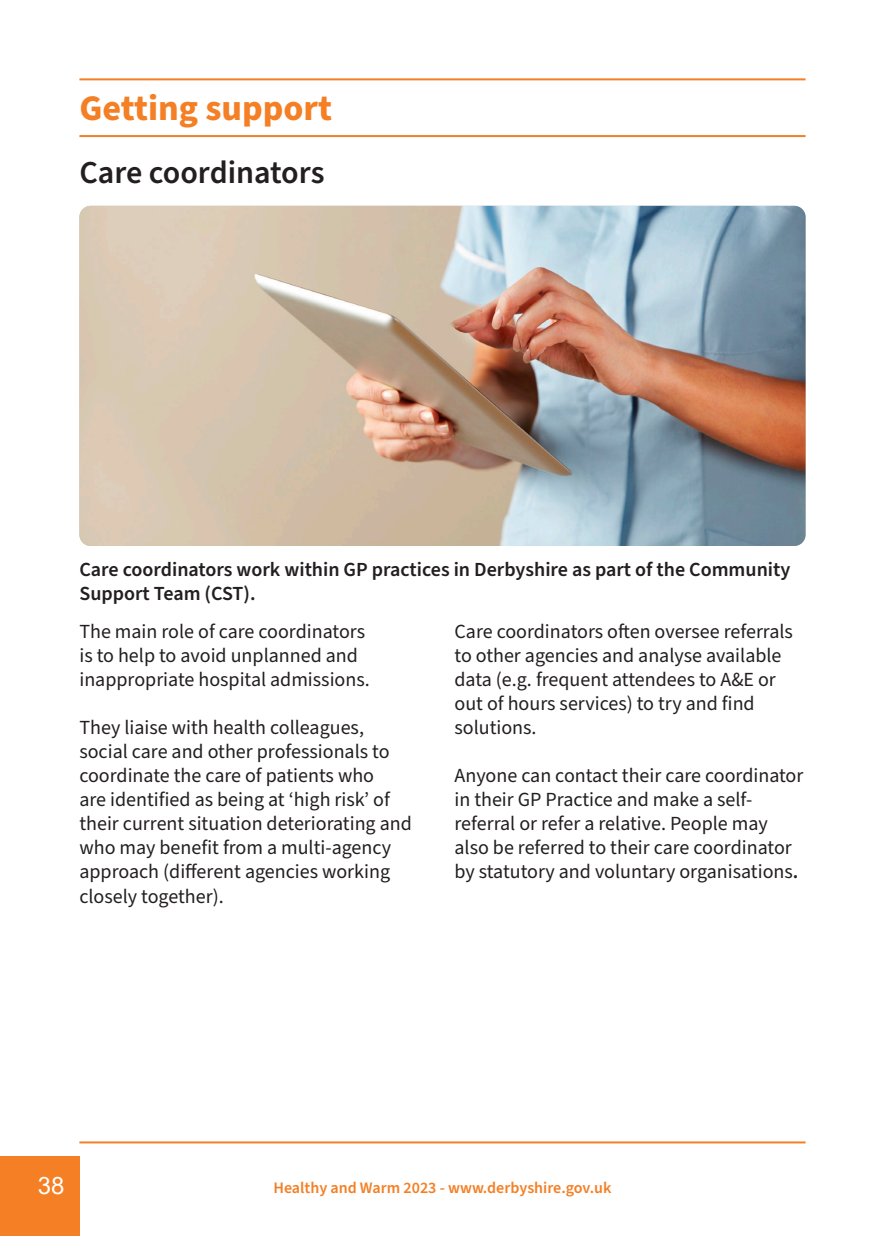
<style>
.page{position:relative;width:885px;height:1236px;background:#fff}
.page>*{position:absolute;margin:0;border:0;box-sizing:border-box;transform-origin:0 0}
.t1{font:700 36px "Source Sans Pro";color:#f47f24}
.t2{font:600 32px "Source Sans Pro";color:#231f20}
.t3{font:24px "Arial";color:#fff}
.t4{font:20px/24px "Source Sans Pro";color:#231f20}
.t5{font:600 20px/24px "Source Sans Pro";color:#231f20}
.t6{font:600 16px "Source Sans Pro";color:#f47f24}
.s1{font-weight:600}
</style>
<div class="page">
<hr style="left:79px;top:78px;width:726px;height:2px;background:#f47f24">
<div style="left:0;top:1157px;width:79px;height:79px;background:#f47f24"></div>
<hr style="left:79px;top:1141px;width:726px;height:2px;background:#f47f24">
<img style="left:79px;top:206px;width:726px;height:340px">
<hr style="left:79px;top:135px;width:726px;height:2px;background:#f47f24">
<p class="t1" style="left:79px;top:84px;width:254px">Getting support</p>
<p class="t2" style="left:79px;top:151px;width:246px">Care coordinators</p>
<p class="t5" style="left:79px;top:558px;width:712px">Care coordinators work within GP practices in Derbyshire as part of the Community<br>Support Team (CST).</p>
<p class="t4" style="left:79px;top:620px;width:292px">The main role of care coordinators is to help to avoid unplanned and inappropriate hospital admissions.</p>
<p class="t4" style="left:79px;top:716px;width:334px">They liaise with health colleagues, social care and other professionals to coordinate the care of patients who<br>are identified as being at ‘high risk’ of their current situation deteriorating and who may benefit from a multi-agency approach (different agencies working closely together).</p>
<p class="t4" style="left:454px;top:620px;width:340px">Care coordinators often oversee referrals to other agencies and analyse available data (e.g. frequent attendees to A&amp;E or out of hours services) to try and find solutions.</p>
<p class="t4" style="left:454px;top:764px;width:350px">Anyone can contact their care coordinator in their GP Practice and make a self&shy;referral or refer a relative. People may also be referred to their care coordinator by statutory and voluntary organisations<span class="s1">.</span></p>
<p class="t3" style="left:38px;top:1169px;width:28px">38</p>
<p class="t6" style="left:273px;top:1177px;width:339px">Healthy and Warm 2023 - www.derbyshire.gov.uk</p>
</div>
